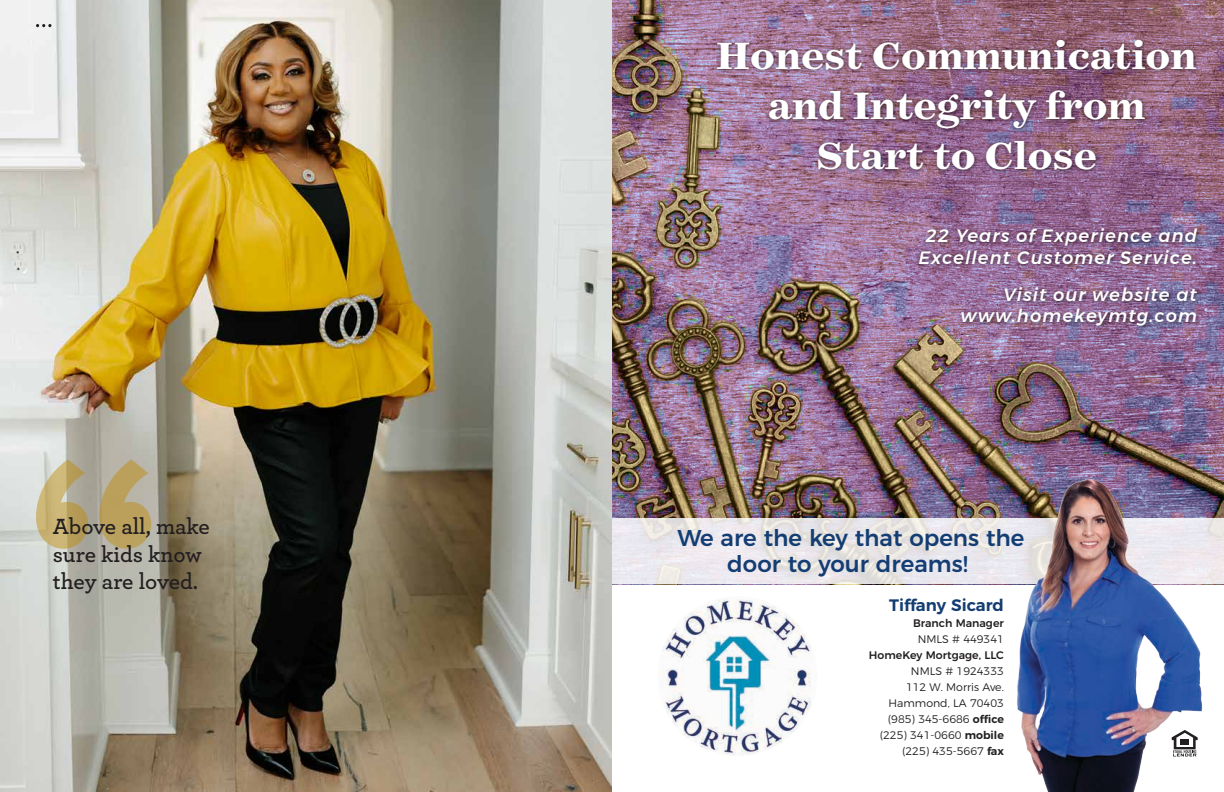
<style>
.page{position:relative;width:1224px;height:792px;background:#fff}
.page>*{position:absolute;margin:0;border:0;box-sizing:border-box;transform-origin:0 0}
.t1{font:700 43.1px/50px "Surveyor Text";color:#fff;text-align:center}
.t2{font:600 23px/27.6px "Archer Pro";letter-spacing:-.01em;color:#231f20}
.t3{font:500 22.9px/26px "Montserrat";color:#133d73;text-align:center}
.t4{font:italic 500 17.8px/21.4px "Montserrat";letter-spacing:.06em;color:#fff;text-align:center}
.t5{font:600 16.6px "Montserrat";color:#133d73}
.t6{font:300 11px/16.1px "Montserrat";color:#231f20;text-align:right}
.t7{font:500 11px "Montserrat";color:#231f20}
.s1{font-weight:600}
</style>
<div class="page">
<img style="left:612px;top:0;width:612px;height:518px">
<img style="left:711px;top:29px;width:493px;height:161px">
<img style="left:913px;top:221px;width:292px;height:116px">
<svg style="left:612px;top:518px;width:612px;height:66px;background:#e9e6e8"></svg>
<img style="left:975px;top:455px;width:237px;height:337px">
<img style="left:658px;top:596px;width:159px;height:160px;border-radius:80px">
<img style="left:0;top:0;width:612px;height:792px">
<svg style="left:36px;top:24px;width:15px;height:3px"></svg>
<svg style="left:36px;top:459px;width:115px;height:90px;background:#bbac81"></svg>
<h2 class="t2" style="left:53px;top:511px;width:159px">Above all, make sure kids know they are loved.</h2>
<h1 class="t1" style="left:717px;top:30px;width:481px">Honest Communication and Integrity from<br>Start to Close</h1>
<h3 class="t4" style="left:918px;top:225px;width:280px">22 Years of Experience and<br>Excellent Customer Service.</h3>
<h3 class="t4" style="left:961px;top:284px;width:238px;text-align:right">Visit our website at www.homekeymtg.com</h3>
<h3 class="t3" style="left:677px;top:523px;width:349px">We are the key that opens the door to your dreams!</h3>
<h3 class="t5" style="left:889px;top:591px;width:116px">Tiffany Sicard</h3>
<p class="t7" style="left:913px;top:614px;width:92px">Branch Manager</p>
<p class="t6" style="left:918px;top:630px;width:88px">NMLS # 449341</p>
<p class="t7" style="left:869px;top:646px;width:137px">HomeKey Mortgage, LLC</p>
<p class="t6" style="left:880px;top:662px;width:126px">NMLS # 1924333<br>112 W. Morris Ave.<br>Hammond, LA 70403 (985) 345-6686 <span class="s1">office </span>(225) 341-0660 <span class="s1">mobile </span>(225) 435-5667 <span class="s1">fax</span></p>
</div>
